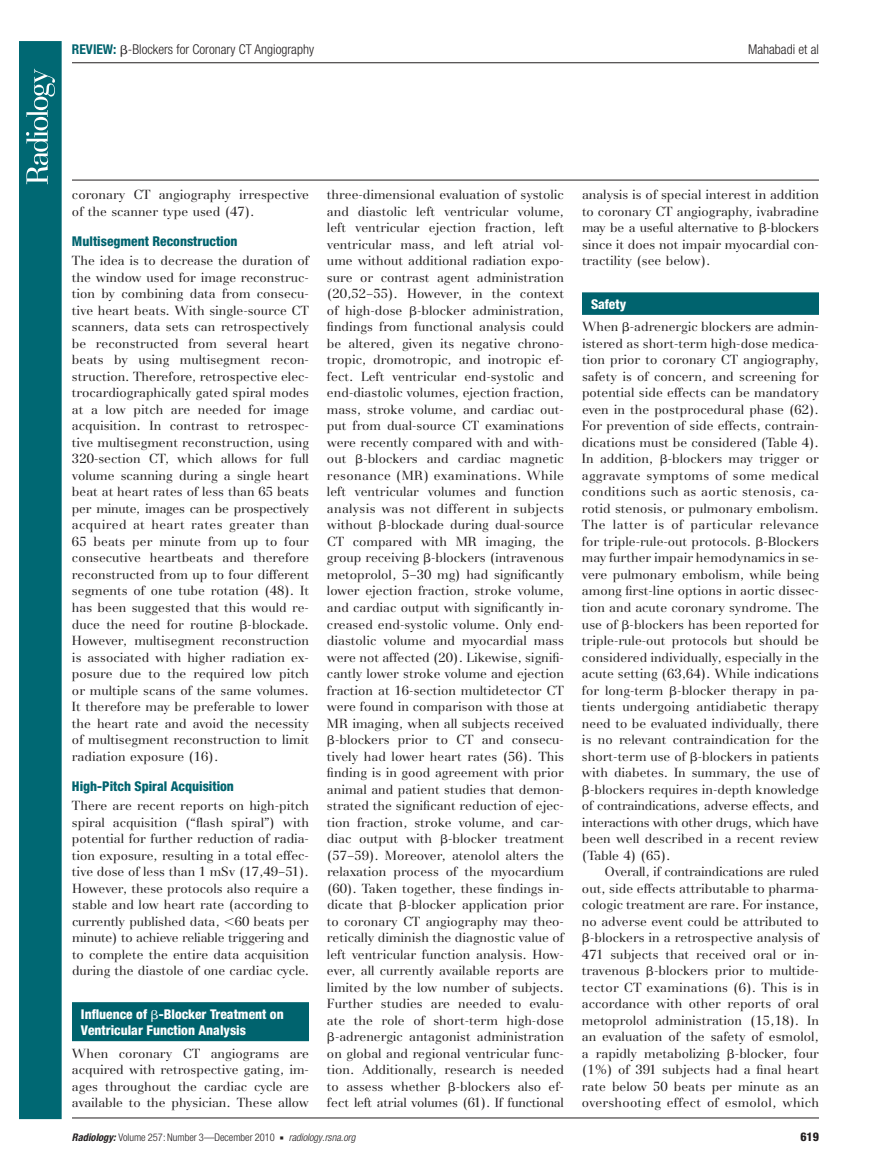
<style>
.page{position:relative;width:891px;height:1175px;background:#fff}
.page>*{position:absolute;margin:0;border:0;box-sizing:border-box;transform-origin:0 0}
.t1{font:800 condensed 13.5px/16.5px "Helvetica Neue";color:#fff}
.t2{font:300 condensed 13.5px "Helvetica Neue";color:#231f20}
.t3{font:800 condensed 13.5px "Helvetica Neue";color:#00636e}
.t4{font:13.2px/16.5px "AT Basilia";color:#231f20;text-align:justify}
.t5{font:800 condensed 12px "Helvetica Neue";color:#231f20}
.t6{font:300 condensed 10.5px "Helvetica Neue";color:#231f20}
.s1{font-weight:700;color:#00636e}
.s2{font-family:"Universal Greekwith Math Pi";font-weight:400;font-stretch:normal}
.s3{font-family:"Universal Greekwith Math Pi"}
.s4{font-weight:700;font-style:italic}
.s5{font-family:"Universal Newswith Comm Pi";font-weight:400;font-stretch:normal;font-size:6px}
.s6{font-style:italic}
</style>
<div class="page">
<div style="left:19px;top:41px;width:43px;height:1078px;background:#006873;border:2px solid #006873"></div>
<svg style="left:26px;top:69px;width:29px;height:115px"></svg>
<hr style="left:72px;top:180px;width:747px;height:1px;background:#231f20">
<hr style="left:72px;top:1117px;width:747px;height:1px;background:#231f20">
<hr style="left:72px;top:62px;width:747px;height:1px;background:#231f20">
<div style="left:582px;top:292px;width:237px;height:23px;background:#00636e"></div>
<div style="left:72px;top:1002px;width:237px;height:39px;background:#00636e"></div>
<p class="t2" style="left:72px;top:44px;width:244px"><span class="s1">REVIEW:</span> <span class="s2">b</span> -Blockers for Coronary CT Angiography</p>
<p class="t2" style="left:748px;top:44px;width:72px">Mahabadi et al</p>
<p class="t4" style="left:72px;top:188px;width:239px">coronary CT angiography irrespective of the scanner type used ( 47 ).</p>
<p class="t3" style="left:72px;top:236px;width:167px">Multisegment Reconstruction</p>
<p class="t4" style="left:72px;top:254px;width:239px">The idea is to decrease the duration of the window used for image reconstruc&shy;tion by combining data from consecu&shy;tive heart beats. With single-source CT scanners, data sets can retrospectively be reconstructed from several heart beats by using multisegment recon&shy;struction. Therefore, retrospective elec&shy;trocardiographically gated spiral modes at a low pitch are needed for image acquisition. In contrast to retrospec&shy;tive multisegment reconstruction, using 320-section CT, which allows for full volume scanning during a single heart beat at heart rates of less than 65 beats per minute, images can be prospectively acquired at heart rates greater than 65 beats per minute from up to four consecutive heartbeats and therefore reconstructed from up to four different segments of one tube rotation ( 48 ). It has been suggested that this would re&shy;duce the need for routine <span class="s3">b</span>-blockade.<br>However, multisegment reconstruction is associated with higher radiation ex&shy;posure due to the required low pitch or multiple scans of the same volumes.<br>It therefore may be preferable to lower the heart rate and avoid the necessity of multisegment reconstruction to limit radiation exposure ( 16 ).</p>
<p class="t3" style="left:72px;top:781px;width:163px">High-Pitch Spiral Acquisition</p>
<p class="t4" style="left:72px;top:798px;width:239px">There are recent reports on high-pitch spiral acquisition (“flash spiral”) with potential for further reduction of radia&shy;tion exposure, resulting in a total effec&shy;tive dose of less than 1 mSv ( 17,49–51 ).<br>However, these protocols also require a stable and low heart rate (according to currently published data, <span class="s3">,</span>60 beats per minute) to achieve reliable triggering and to complete the entire data acquisition during the diastole of one cardiac cycle.</p>
<p class="t1" style="left:81px;top:1006px;width:204px">Influence of <span class="s2">b</span>-Blocker Treatment on<br>Ventricular Function Analysis</p>
<p class="t4" style="left:72px;top:1046px;width:239px">When coronary CT angiograms are acquired with retrospective gating, im&shy;ages throughout the cardiac cycle are available to the physician. These allow</p>
<p class="t4" style="left:327px;top:188px;width:239px">three-dimensional evaluation of systolic and diastolic left ventricular volume, left ventricular ejection fraction, left ventricular mass, and left atrial vol&shy;ume without additional radiation expo&shy;sure or contrast agent administration ( 20,52–55 ). However, in the context of high-dose <span class="s3">b</span>-blocker administration, findings from functional analysis could be altered, given its negative chrono&shy;tropic, dromotropic, and inotropic ef&shy;fect. Left ventricular end-systolic and end-diastolic volumes, ejection fraction, mass, stroke volume, and cardiac out&shy;put from dual-source CT examinations were recently compared with and with&shy;out <span class="s3">b</span>-blockers and cardiac magnetic resonance (MR) examinations. While left ventricular volumes and function analysis was not different in subjects without <span class="s3">b</span>-blockade during dual-source CT compared with MR imaging, the group receiving <span class="s3">b</span>-blockers (intravenous metoprolol, 5–30 mg) had significantly lower ejection fraction, stroke volume, and cardiac output with significantly in&shy;creased end-systolic volume. Only end&shy;diastolic volume and myocardial mass were not affected ( 20 ). Likewise, signifi&shy;cantly lower stroke volume and ejection fraction at 16-section multidetector CT were found in comparison with those at MR imaging, when all subjects received <span class="s3">b</span>-blockers prior to CT and consecu&shy;tively had lower heart rates ( 56 ). This finding is in good agreement with prior animal and patient studies that demon&shy;strated the significant reduction of ejec&shy;tion fraction, stroke volume, and car&shy;diac output with <span class="s3">b</span>-blocker treatment ( 57–59 ). Moreover, atenolol alters the relaxation process of the myocardium ( 60 ). Taken together, these findings in&shy;dicate that <span class="s3">b</span>-blocker application prior to coronary CT angiography may theo&shy;retically diminish the diagnostic value of left ventricular function analysis. How&shy;ever, all currently available reports are limited by the low number of subjects.<br>Further studies are needed to evalu&shy;ate the role of short-term high-dose <span class="s3">b</span>-adrenergic antagonist administration on global and regional ventricular func&shy;tion. Additionally, research is needed to assess whether <span class="s3">b</span>-blockers also ef&shy;fect left atrial volumes ( 61 ). If functional</p>
<p class="t4" style="left:582px;top:188px;width:239px">analysis is of special interest in addition to coronary CT angiography, ivabradine may be a useful alternative to <span class="s3">b</span>-blockers since it does not impair myocardial con&shy;tractility (see below).</p>
<p class="t1" style="left:591px;top:297px;width:37px">Safety</p>
<p class="t4" style="left:582px;top:320px;width:239px">When <span class="s3">b</span>-adrenergic blockers are admin&shy;istered as short-term high-dose medica&shy;tion prior to coronary CT angiography, safety is of concern, and screening for potential side effects can be mandatory even in the postprocedural phase ( 62 ).<br>For prevention of side effects, contrain&shy;dications must be considered ( Table 4 ).<br>In addition, <span class="s3">b</span>-blockers may trigger or aggravate symptoms of some medical conditions such as aortic stenosis, ca&shy;rotid stenosis, or pulmonary embolism.<br>The latter is of particular relevance for triple-rule-out protocols. <span class="s3">b</span>-Blockers may further impair hemodynamics in se&shy;vere pulmonary embolism, while being among first-line options in aortic dissec&shy;tion and acute coronary syndrome. The use of <span class="s3">b</span>-blockers has been reported for triple-rule-out protocols but should be considered individually, especially in the acute setting ( 63,64 ). While indications for long-term <span class="s3">b</span>-blocker therapy in pa&shy;tients undergoing antidiabetic therapy need to be evaluated individually, there is no relevant contraindication for the short-term use of <span class="s3">b</span>-blockers in patients with diabetes. In summary, the use of <span class="s3">b</span>-blockers requires in-depth knowledge of contraindications, adverse effects, and interactions with other drugs, which have been well described in a recent review ( Table 4 ) ( 65 ).</p>
<p class="t4" style="left:582px;top:864px;width:239px;text-indent:22px">Overall, if contraindications are ruled out, side effects attributable to pharma&shy;cologic treatment are rare. For instance, no adverse event could be attributed to <span class="s3">b</span>-blockers in a retrospective analysis of 471 subjects that received oral or in&shy;travenous <span class="s3">b</span>-blockers prior to multide&shy;tector CT examinations ( 6 ). This is in accordance with other reports of oral metoprolol administration ( 15,18 ). In an evaluation of the safety of esmolol, a rapidly metabolizing <span class="s3">b</span>-blocker, four (1%) of 391 subjects had a final heart rate below 50 beats per minute as an overshooting effect of esmolol, which</p>
<p class="t6" style="left:72px;top:1133px;width:285px"><span class="s4">Radiology:</span> Volume 257: Number 3—December 2010 <span class="s5">n</span> <span class="s6">radiology.rsna.org</span></p>
<p class="t5" style="left:801px;top:1132px;width:20px">619</p>
</div>
